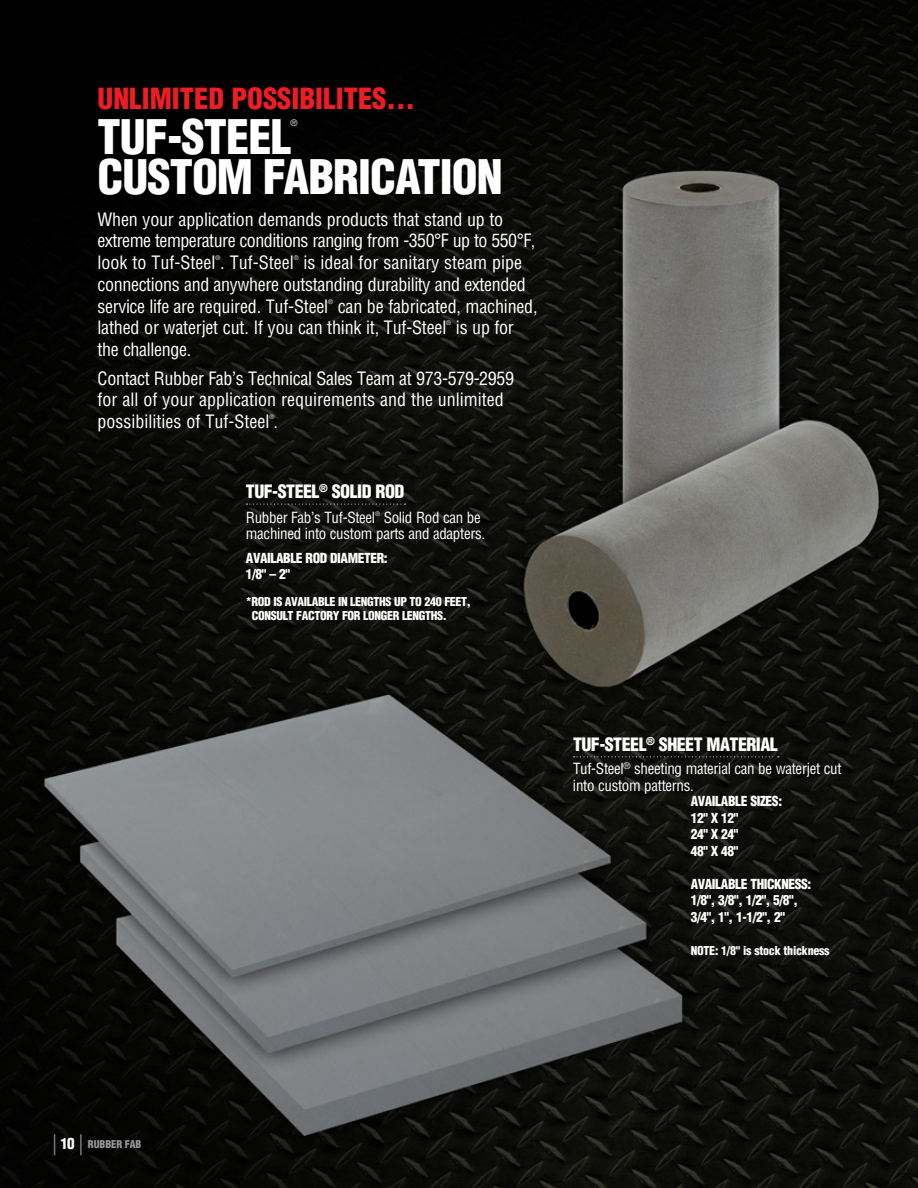
<style>
.page{position:relative;width:918px;height:1188px;background:#fff}
.page>*{position:absolute;margin:0;border:0;box-sizing:border-box;transform-origin:0 0}
.t1{font:900 condensed 46.5px "Helvetica LT Std";letter-spacing:-.02em;color:#fff}
.t2{font:900 condensed 28.5px "Helvetica LT Std";color:#ee1d23}
.t3{font:condensed 18px/21.8px "Helvetica LT Std";letter-spacing:-.01em;color:#fff}
.t4{font:900 condensed 18px "Helvetica";letter-spacing:-.03em;color:#fff}
.t5{font:condensed 15px/16.5px "Helvetica LT Std";letter-spacing:-.02em;color:#fff;text-align:right}
.t6{font:900 condensed 13.5px/16.5px "Helvetica LT Std";letter-spacing:-.03em;color:#fff}
.t7{font:900 condensed 12px/13.5px "Helvetica LT Std";letter-spacing:-.03em;color:#fff}
.t8{font:900 condensed 10.5px "Helvetica LT Std";color:#939598}
.t9{font:condensed 8.7px "Helvetica LT Std";color:#fff}
.t10{font:condensed 6.15px "Helvetica LT Std";color:#fff}
.s1{font-weight:400;font-size:21px}
.s2{font-size:15px;color:#fff}
</style>
<div class="page">
<img style="left:0;top:0;width:918px;height:1188px">
<svg style="left:246px;top:504px;width:159px;height:1px"></svg>
<svg style="left:574px;top:756px;width:205px;height:1px"></svg>
<h2 class="t2" style="left:98px;top:80px;width:319px">UNLIMITED POSSIBILITES...</h2>
<h1 class="t1" style="left:98px;top:107px;width:196px">TUF-STEEL</h1>
<p class="t9" style="left:291px;top:118px;width:8px">®</p>
<h1 class="t1" style="left:98px;top:148px;width:403px">CUSTOM FABRICATION</h1>
<p class="t3" style="left:98px;top:208px;width:439px">When your application demands products that stand up to extreme temperature conditions ranging from -350°F up to 550°F, look to Tuf-Steel . Tuf-Steel</p>
<p class="t10" style="left:215px;top:254px;width:6px">®</p>
<p class="t10" style="left:294px;top:254px;width:6px">®</p>
<p class="t3" style="left:97px;top:252px;width:430px;text-indent:206px">is ideal for sanitary steam pipe connections and anywhere outstanding durability and extended service life are required. Tuf-Steel</p>
<p class="t10" style="left:328px;top:297px;width:6px">®</p>
<p class="t3" style="left:98px;top:295px;width:442px;text-indent:240px">can be fabricated, machined, lathed or waterjet cut. If you can think it, Tuf-Steel</p>
<p class="t10" style="left:446px;top:319px;width:6px">®</p>
<p class="t3" style="left:456px;top:317px;width:60px">is up for</p>
<p class="t3" style="left:98px;top:335px;width:418px;line-height:28.5px">the challenge.<br>Contact Rubber Fab’s Technical Sales Team at 973-579-2959</p>
<p class="t3" style="left:98px;top:389px;width:408px">for all of your application requirements and the unlimited possibilities of Tuf-Steel .</p>
<p class="t10" style="left:269px;top:413px;width:6px">®</p>
<p class="t4" style="left:246px;top:480px;width:50px">TUF-STEEL</p>
<p class="t4" style="left:319px;top:480px;width:87px"><sup>®</sup> SOLID ROD</p>
<p class="t5" style="left:246px;top:509px;width:131px">Rubber Fab’s Tuf-Steel</p>
<p class="t10" style="left:375px;top:510px;width:6px">®</p>
<p class="t5" style="left:246px;top:509px;width:241px">Solid Rod can be<br>machined into custom parts and adapters.</p>
<p class="t6" style="left:246px;top:549px;width:143px">AVAILABLE ROD DIAMETER:<br>1/8" – 2"</p>
<p class="t7" style="left:246px;top:595px;width:46px">*ROD IS AVAI</p>
<p class="t7" style="left:252px;top:595px;width:221px;text-indent:55px">LABLE IN LENGTHS UP TO 240 FEET ,<br>CONSULT FACTORY FOR LONGER LENGTHS.</p>
<p class="t4" style="left:573px;top:733px;width:50px">TUF-STEEL</p>
<p class="t4" style="left:646px;top:733px;width:130px"><sup>®</sup> SHEET MATERIAL</p>
<p class="t5" style="left:573px;top:760px;width:270px;text-align:left">Tuf-Steel<sup>®</sup> sheeting material can be waterjet cut into custom patterns.</p>
<p class="t6" style="left:691px;top:793px;width:93px">AVAILABLE SIZES:<br>12" X 12"<br>24" X 24"<br>48" X 48"</p>
<p class="t6" style="left:691px;top:875px;width:122px">AVAILABLE THICKNESS:<br>1/8", 3/8", 1/2", 5/8",<br>3/4", 1", 1-1/2", 2"</p>
<p class="t7" style="left:691px;top:943px;width:140px">NOTE: 1/8" IS STOCK THICKNESS</p>
<p class="t8" style="left:52px;top:1137px;width:43px"><span class="s1">|</span><span class="s2">10</span><span class="s1">|</span> RUBBER</p>
<p class="t8" style="left:125px;top:1137px;width:17px">FAB</p>
</div>
